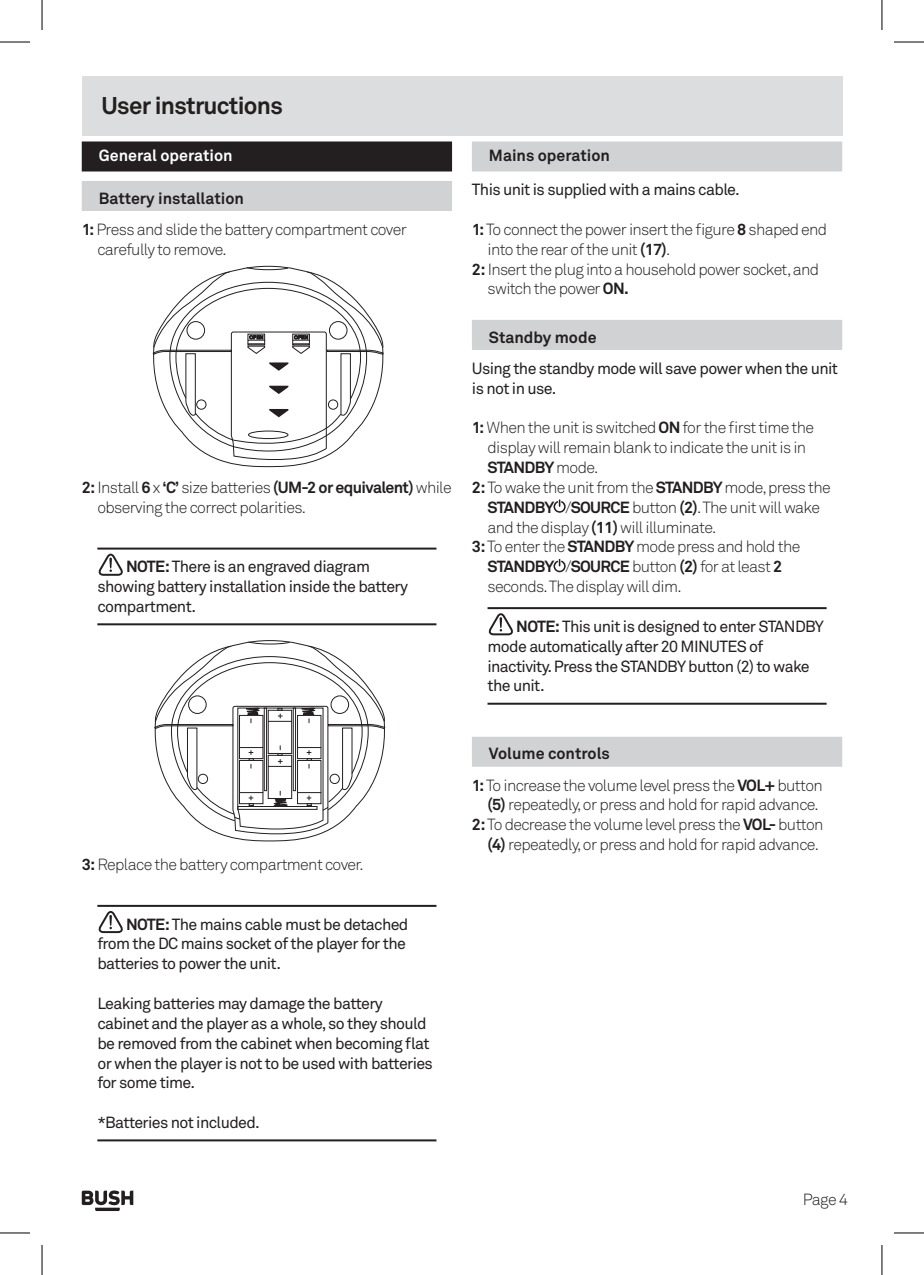
<style>
.page{position:relative;width:924px;height:1275px;background:#fff}
.page>*{position:absolute;margin:0;border:0;box-sizing:border-box;transform-origin:0 0}
.t1{font:700 24px "Akkurat Pro";letter-spacing:-.03em;color:#231f20}
.t2{font:300 16px/19.8px "Akkurat Pro";letter-spacing:-.04em;color:#231f20}
.t3{font:16px/19.8px "Akkurat Pro";letter-spacing:-.04em;color:#231f20}
.t4{font:700 16px "Akkurat Pro";letter-spacing:-.04em;color:#231f20}
.t5{font:700 16px "Akkurat Pro";letter-spacing:-.01em;color:#231f20}
.t6{font:700 16px "Akkurat Pro";color:#fff}
.t7{font:700 16px "Akkurat Pro";letter-spacing:-.05em;color:#231f20}
.s1{font-weight:700}
.s2{font-weight:300}
</style>
<div class="page">
<div style="left:82px;top:76px;width:759px;height:60px;background:#dcdddf"></div>
<svg style="left:82px;top:1190px;width:51px;height:21px"></svg>
<div style="left:82px;top:141px;width:370px;height:30px;background:#231f20"></div>
<div style="left:82px;top:181px;width:370px;height:30px;background:#d1d2d4"></div>
<hr style="left:97px;top:547px;width:339px;height:2px;background:#231f20">
<hr style="left:97px;top:623px;width:339px;height:2px;background:#231f20">
<hr style="left:97px;top:905px;width:339px;height:2px;background:#231f20">
<hr style="left:97px;top:1139px;width:339px;height:2px;background:#231f20">
<svg style="left:224px;top:265px;width:160px;height:202px"></svg>
<svg style="left:152px;top:267px;width:231px;height:195px"></svg>
<div style="left:292px;top:334px;width:17px;height:6px;border:1px solid #231f20"></div>
<svg style="left:98px;top:553px;width:25px;height:23px"></svg>
<svg style="left:225px;top:640px;width:161px;height:202px"></svg>
<svg style="left:154px;top:641px;width:231px;height:195px"></svg>
<svg style="left:98px;top:911px;width:25px;height:22px"></svg>
<div style="left:471px;top:141px;width:370px;height:30px;background:#d1d2d4"></div>
<div style="left:471px;top:320px;width:370px;height:30px;background:#d1d2d4"></div>
<hr style="left:487px;top:607px;width:339px;height:2px;background:#231f20">
<hr style="left:487px;top:702px;width:339px;height:2px;background:#231f20">
<div style="left:471px;top:736px;width:370px;height:30px;background:#d1d2d4"></div>
<svg style="left:553px;top:499px;width:12px;height:14px"></svg>
<svg style="left:553px;top:559px;width:12px;height:13px"></svg>
<svg style="left:488px;top:613px;width:25px;height:23px"></svg>
<hr style="left:0;top:42px;width:30px;height:1px;background:#000">
<hr style="left:893px;top:42px;width:30px;height:1px;background:#000">
<hr style="left:0;top:1232px;width:30px;height:1px;background:#000">
<hr style="left:893px;top:1232px;width:30px;height:1px;background:#000">
<hr style="left:42px;top:0;width:1px;height:30px;background:#000">
<hr style="left:42px;top:1245px;width:1px;height:30px;background:#000">
<hr style="left:881px;top:0;width:1px;height:30px;background:#000">
<hr style="left:881px;top:1245px;width:1px;height:30px;background:#000">
<h1 class="t1" style="left:102px;top:91px;width:183px">User instructions</h1>
<p class="t6" style="left:99px;top:146px;width:135px">General operation</p>
<p class="t2" style="left:82px;top:183px;width:326px;line-height:31.2px;text-indent:17px"><span class="s1">Battery installation<br>1:</span> Press and slide the battery compartment cover</p>
<p class="t2" style="left:97px;top:239px;width:128px">carefully to remove.</p>
<p class="t2" style="left:97px;top:478px;width:355px;text-indent:-16px"><span class="s1">2:</span> Install <span class="s1">6</span> x <span class="s1">‘C’</span> size batteries <span class="s1">(UM-2 or equivalent)</span> while observing the correct polarities.</p>
<p class="t3" style="left:97px;top:557px;width:312px;text-indent:29px"><span class="s1">NOTE:</span> There is an engraved diagram showing battery installation inside the battery compartment.</p>
<p class="t5" style="left:488px;top:146px;width:123px">Mains operation</p>
<p class="t3" style="left:471px;top:180px;width:266px">This unit is supplied with a mains cable.</p>
<p class="t2" style="left:471px;top:220px;width:357px"><span class="s1">1:</span> To connect the power insert the figure <span class="s1">8</span> shaped end</p>
<p class="t2" style="left:487px;top:239px;width:181px">into the rear of the unit <span class="s1">(17)</span>.</p>
<p class="t2" style="left:471px;top:259px;width:348px"><span class="s1">2:</span> Insert the plug into a household power socket, and</p>
<p class="t2" style="left:487px;top:279px;width:143px">switch the power <span class="s1">ON.</span></p>
<p class="t5" style="left:488px;top:327px;width:109px">Standby mode</p>
<p class="t3" style="left:471px;top:359px;width:367px">Using the standby mode will save power when the unit is not in use.</p>
<p class="t2" style="left:471px;top:418px;width:343px"><span class="s1">1:</span> When the unit is switched <span class="s1">ON</span> for the first time the</p>
<p class="t2" style="left:487px;top:438px;width:320px">display will remain blank to indicate the unit is in</p>
<p class="t7" style="left:487px;top:457px;width:109px">STANDBY <span class="s2">mode.</span></p>
<p class="t2" style="left:471px;top:477px;width:360px"><span class="s1">2:</span> To wake the unit from the <span class="s1">STANDBY</span> mode, press the</p>
<p class="t2" style="left:487px;top:497px;width:334px"><span class="s1">STANDBY</span> /<span class="s1">SOURCE</span> button <span class="s1">(2)</span>. The unit will wake</p>
<p class="t2" style="left:487px;top:517px;width:227px">and the display <span class="s1">(11)</span> will illuminate.</p>
<p class="t2" style="left:471px;top:537px;width:330px"><span class="s1">3:</span> To enter the <span class="s1">STANDBY</span> mode press and hold the</p>
<p class="t4" style="left:487px;top:557px;width:296px">STANDBY <span class="s2">/</span>SOURCE <span class="s2">button</span> (2) <span class="s2">for at least</span> 2</p>
<p class="t2" style="left:487px;top:577px;width:193px">seconds. The display will dim.</p>
<p class="t3" style="left:487px;top:617px;width:338px;text-indent:29px"><span class="s1">NOTE:</span> This unit is designed to enter STANDBY mode automatically after 20 MINUTES of inactivity. Press the STANDBY button (2) to wake the unit.</p>
<p class="t2" style="left:82px;top:855px;width:281px"><span class="s1">3:</span> Replace the battery compartment cover.</p>
<p class="t3" style="left:97px;top:914px;width:312px;text-indent:29px"><span class="s1">NOTE:</span> The mains cable must be detached from the DC mains socket of the player for the batteries to power the unit.</p>
<p class="t3" style="left:97px;top:994px;width:337px">Leaking batteries may damage the battery cabinet and the player as a whole, so they should be removed from the cabinet when becoming flat or when the player is not to be used with batteries for some time.</p>
<p class="t3" style="left:97px;top:1113px;width:161px">*Batteries not included.</p>
<p class="t2" style="left:471px;top:738px;width:352px;line-height:31.2px;text-indent:17px"><span class="s1">Volume controls<br>1:</span> To increase the volume level press the <span class="s1">VOL+</span> button</p>
<p class="t2" style="left:471px;top:795px;width:353px;text-align:center"><span class="s1">(5)</span> repeatedly, or press and hold for rapid advance.<br><span class="s1">2:</span> To decrease the volume level press the <span class="s1">VOL-</span> button <span class="s1">(4)</span> repeatedly, or press and hold for rapid advance.</p>
<p class="t2" style="left:802px;top:1189px;width:47px">Page 4</p>
</div>
